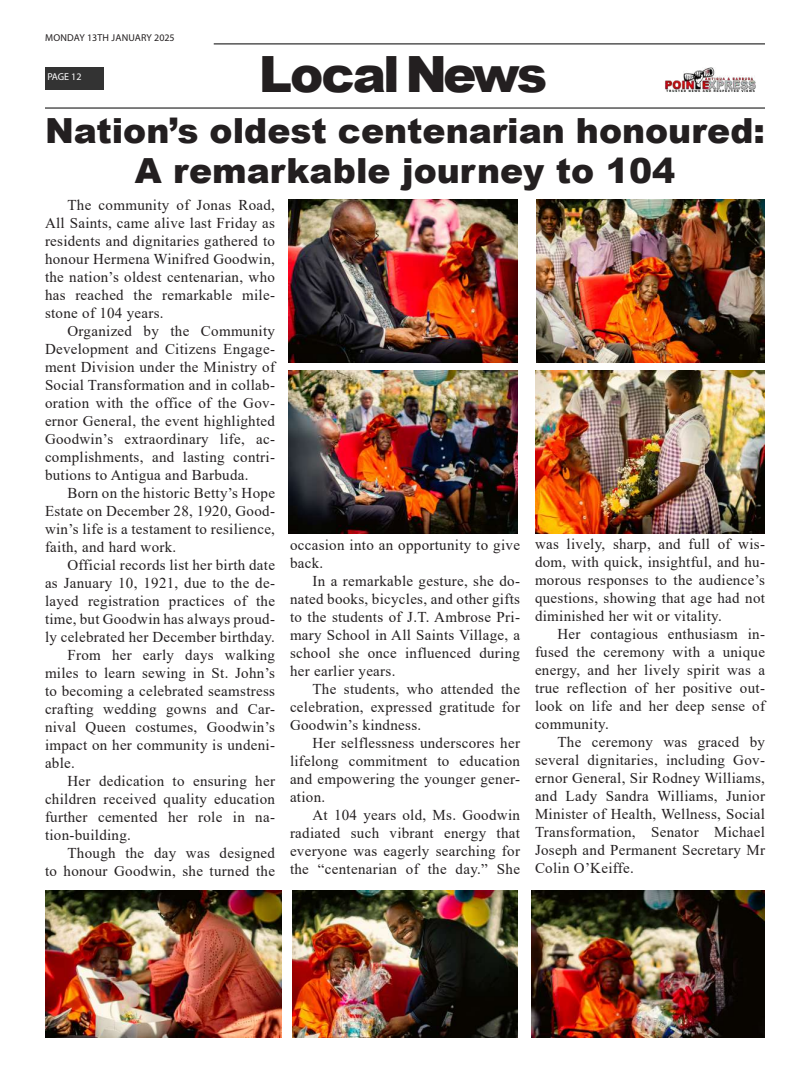
<style>
.page{position:relative;width:810px;height:1080px;background:#fff}
.page>*{position:absolute;margin:0;border:0;box-sizing:border-box;transform-origin:0 0}
.t1{font:900 50px "Arial";letter-spacing:-.06em;color:#231f20}
.t2{font:900 34.62px/39.9px "Arial";color:#231f20;text-align:center}
.t3{font:15px/18px "Times New Roman";letter-spacing:.02em;color:#231f20;text-align:justify}
.t4{font:10px "Myriad Pro";letter-spacing:.01em;color:#231f20}
.t5{font:10px "Myriad Pro";letter-spacing:-.005em;color:#fff}
</style>
<div class="page">
<hr style="left:214px;top:43px;width:551px;height:2px;background:#333">
<div style="left:45px;top:67px;width:58px;height:22px;background:#333"></div>
<img style="left:665px;top:67px;width:91px;height:25px">
<hr style="left:45px;top:107px;width:720px;height:2px;background:#333">
<img style="left:289px;top:200px;width:229px;height:162px">
<img style="left:289px;top:371px;width:229px;height:162px">
<img style="left:292px;top:891px;width:226px;height:146px">
<img style="left:45px;top:891px;width:236px;height:146px">
<img style="left:535px;top:371px;width:230px;height:162px">
<img style="left:532px;top:891px;width:233px;height:146px">
<img style="left:536px;top:200px;width:229px;height:162px">
<p class="t4" style="left:45px;top:31px;width:131px">MONDAY 13TH JANUARY 2025</p>
<p class="t5" style="left:47px;top:71px;width:36px">PAGE 12</p>
<h1 class="t1" style="left:259px;top:38px;width:290px">Local News</h1>
<h2 class="t2" style="left:45px;top:110px;width:722px">Nation’s oldest centenarian honoured:<br>A remarkable journey to 104</h2>
<p class="t3" style="left:45px;top:196px;width:232px;text-indent:22px">The community of Jonas Road, All Saints, came alive last Friday as residents and dignitaries gathered to honour Hermena Winifred Goodwin, the nation’s oldest centenarian, who has reached the remarkable mile&shy;stone of 104 years.</p>
<p class="t3" style="left:45px;top:322px;width:232px;text-indent:22px">Organized by the Community Development and Citizens Engage&shy;ment Division under the Ministry of Social Transformation and in collab&shy;oration with the office of the Gov&shy;ernor General, the event highlighted Goodwin’s extraordinary life, ac&shy;complishments, and lasting contri&shy;butions to Antigua and Barbuda.</p>
<p class="t3" style="left:45px;top:484px;width:232px;text-indent:22px">Born on the historic Betty’s Hope Estate on December 28, 1920, Good&shy;win’s life is a testament to resilience, faith, and hard work.</p>
<p class="t3" style="left:68px;top:556px;width:209px">Official records list her birth date</p>
<p class="t3" style="left:45px;top:574px;width:231px">as January 10, 1921, due to the de-</p>
<p class="t3" style="left:45px;top:592px;width:232px">layed registration practices of the</p>
<p class="t3" style="left:45px;top:610px;width:231px">time, but Goodwin has always proud-</p>
<p class="t3" style="left:45px;top:628px;width:232px">ly celebrated her December birthday.</p>
<p class="t3" style="left:68px;top:646px;width:209px">From her early days walking</p>
<p class="t3" style="left:45px;top:664px;width:232px">miles to learn sewing in St. John’s</p>
<p class="t3" style="left:45px;top:682px;width:232px">to becoming a celebrated seamstress</p>
<p class="t3" style="left:45px;top:700px;width:231px">crafting wedding gowns and Car-</p>
<p class="t3" style="left:45px;top:718px;width:232px">nival Queen costumes, Goodwin’s</p>
<p class="t3" style="left:45px;top:736px;width:231px">impact on her community is undeni-</p>
<p class="t3" style="left:45px;top:754px;width:31px">able.</p>
<p class="t3" style="left:68px;top:772px;width:209px">Her dedication to ensuring her</p>
<p class="t3" style="left:45px;top:790px;width:232px">children received quality education</p>
<p class="t3" style="left:45px;top:808px;width:231px">further cemented her role in na-</p>
<p class="t3" style="left:45px;top:826px;width:87px">tion-building.</p>
<p class="t3" style="left:68px;top:844px;width:209px">Though the day was designed</p>
<p class="t3" style="left:45px;top:862px;width:231px">to honour Goodwin, she turned the</p>
<p class="t3" style="left:290px;top:536px;width:232px">occasion into an opportunity to give back.</p>
<p class="t3" style="left:290px;top:572px;width:232px;text-indent:22px">In a remarkable gesture, she do&shy;nated books, bicycles, and other gifts to the students of J.T. Ambrose Pri&shy;mary School in All Saints Village, a school she once influenced during her earlier years.</p>
<p class="t3" style="left:290px;top:680px;width:232px;text-indent:22px">The students, who attended the celebration, expressed gratitude for Goodwin’s kindness.</p>
<p class="t3" style="left:290px;top:734px;width:232px;text-indent:22px">Her selflessness underscores her lifelong commitment to education and empowering the younger gener&shy;ation.</p>
<p class="t3" style="left:290px;top:806px;width:232px;text-indent:22px">At 104 years old, Ms. Goodwin radiated such vibrant energy that everyone was eagerly searching for the “centenarian of the day.” She</p>
<p class="t3" style="left:535px;top:535px;width:232px">was lively, sharp, and full of wis&shy;dom, with quick, insightful, and hu&shy;morous responses to the audience’s questions, showing that age had not diminished her wit or vitality.</p>
<p class="t3" style="left:535px;top:625px;width:232px;text-indent:22px">Her contagious enthusiasm in&shy;fused the ceremony with a unique energy, and her lively spirit was a true reflection of her positive out&shy;look on life and her deep sense of community.</p>
<p class="t3" style="left:535px;top:733px;width:232px;text-indent:22px">The ceremony was graced by several dignitaries, including Gov&shy;ernor General, Sir Rodney Williams, and Lady Sandra Williams, Junior Minister of Health, Wellness, Social Transformation, Senator Michael Joseph and Permanent Secretary Mr Colin O’Keiffe.</p>
</div>
